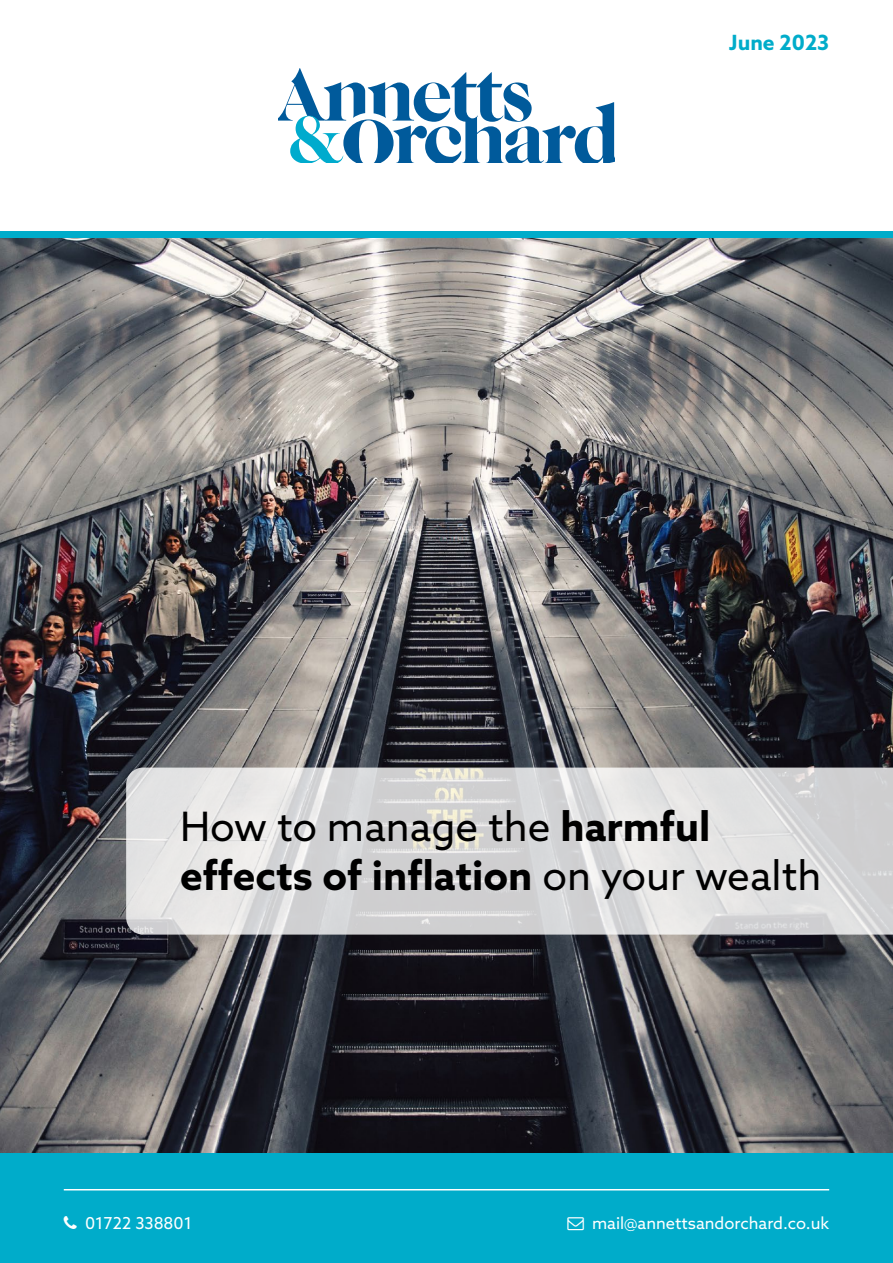
<style>
.page{position:relative;width:893px;height:1263px;background:#fff}
.page>*{position:absolute;margin:0;border:0;box-sizing:border-box;transform-origin:0 0}
.t1{font:40.5px/48.6px "Azo Sans";color:#000}
.t2{font:700 21px "Azo Sans";color:#00acca}
.t3{font:16.5px "Azo Sans";color:#fff}
.s1{font-weight:700}
</style>
<div class="page">
<img style="left:0;top:238px;width:893px;height:915px">
<div style="left:0;top:1153px;width:893px;height:110px;background:#00acca"></div>
<svg style="left:126px;top:767px;width:767px;height:167px;background:#dadadb"></svg>
<hr style="left:64px;top:1189px;width:765px;height:1px;background:#fff">
<div style="left:0;top:232px;width:893px;height:6px;background:#00acca"></div>
<svg style="left:278px;top:68px;width:337px;height:95px"></svg>
<p class="t2" style="left:729px;top:29px;width:102px">June 2023</p>
<p class="t1" style="left:180px;top:802px;width:643px">How to manage the <span class="s1">harmful effects of inflation</span> on your wealth</p>
<p class="t3" style="left:85px;top:1212px;width:109px">01722 338801</p>
<p class="t3" style="left:592px;top:1212px;width:239px">mail@annettsandorchard.co.uk</p>
</div>
